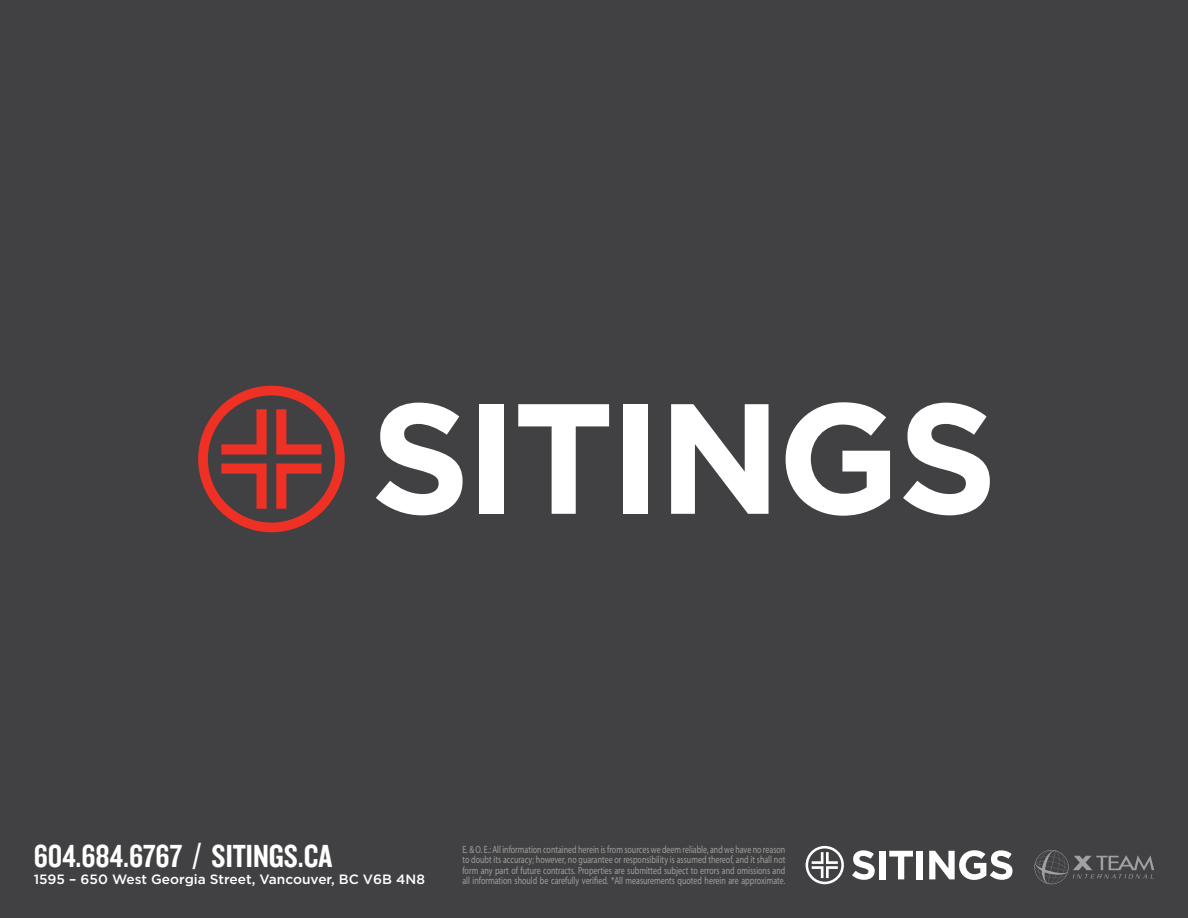
<style>
.page{position:relative;width:1188px;height:918px;background:#414042}
.page>*{position:absolute;margin:0;border:0;box-sizing:border-box;transform-origin:0 0}
.t1{font:33.15px "Knockout HTF49 Liteweight";color:#fff}
.t2{font:500 13.5px "Gotham";color:#fff}
.t3{font:10.5px/10.5px "Myriad Pro";color:#a0a0a0;text-align:justify;scale:.76 1}
</style>
<div class="page">
<svg style="left:376px;top:403px;width:87px;height:112px"></svg>
<div style="left:480px;top:404px;width:24px;height:110px;background:#fff"></div>
<svg style="left:518px;top:404px;width:91px;height:110px"></svg>
<div style="left:624px;top:404px;width:24px;height:110px;background:#fff"></div>
<svg style="left:671px;top:404px;width:98px;height:110px"></svg>
<svg style="left:786px;top:402px;width:104px;height:114px"></svg>
<svg style="left:903px;top:403px;width:87px;height:112px"></svg>
<svg style="left:198px;top:386px;width:147px;height:146px"></svg>
<svg style="left:1034px;top:850px;width:120px;height:35px"></svg>
<svg style="left:852px;top:850px;width:23px;height:30px"></svg>
<div style="left:879px;top:851px;width:6px;height:28px;background:#fff"></div>
<svg style="left:889px;top:851px;width:24px;height:28px"></svg>
<div style="left:917px;top:851px;width:6px;height:28px;background:#fff"></div>
<svg style="left:929px;top:850px;width:84px;height:30px"></svg>
<svg style="left:806px;top:846px;width:38px;height:38px"></svg>
<p class="t1" style="left:34px;top:839px;width:300px">604.684.6767 / SITINGS.CA</p>
<p class="t3" style="left:462px;top:844px;width:426px">E. &amp; O. E.: All information contained herein is from sources we deem reliable, and we have no reason to doubt its accuracy; however, no guarantee or responsibility is assumed thereof, and it shall not form any part of future contracts. Properties are submitted subject to errors and omissions and</p>
<p class="t2" style="left:34px;top:872px;width:393px">1595 – 650 West Georgia Street, Vancouver, BC V6B 4N8</p>
<p class="t3" style="left:462px;top:875px;width:426px">all information should be carefully verified. *All measurements quoted herein are approximate.</p>
</div>
